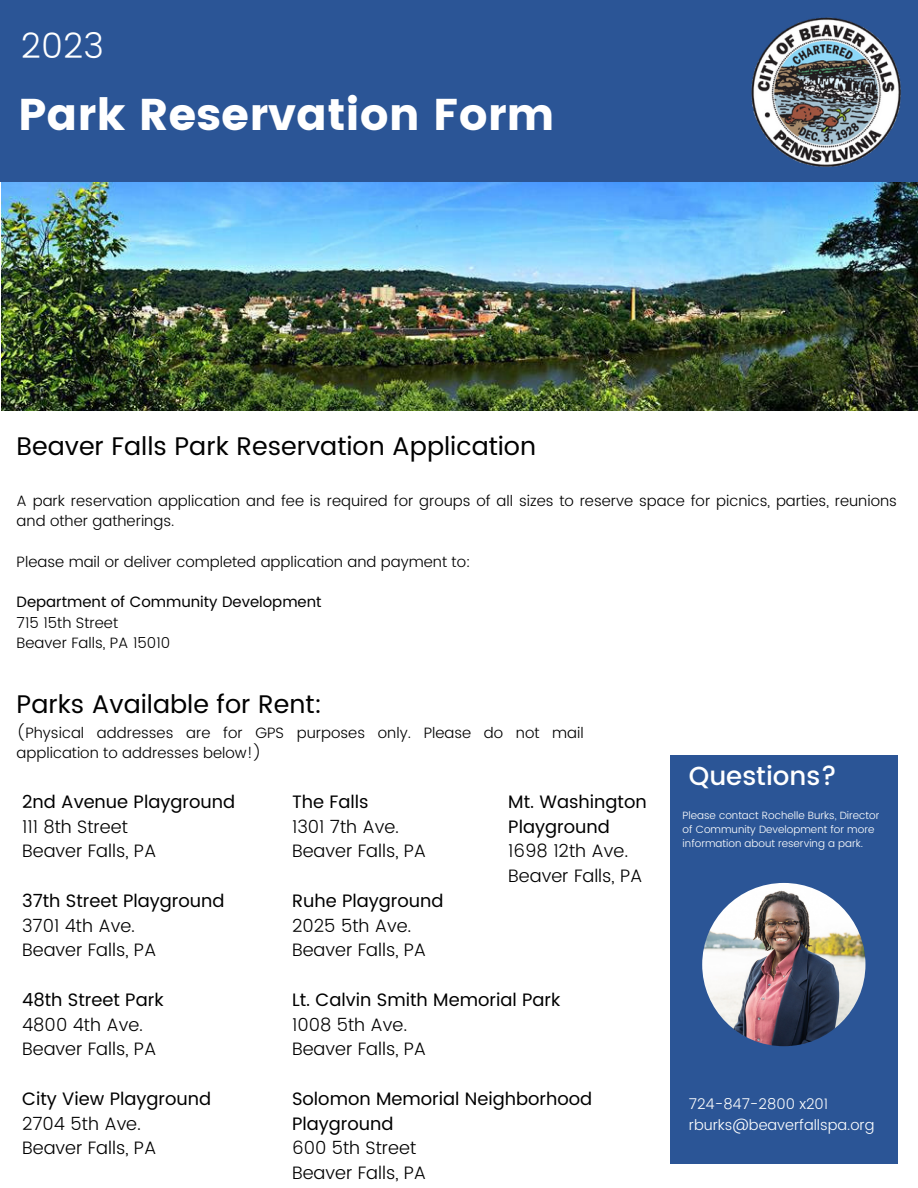
<style>
.page{position:relative;width:918px;height:1188px;background:#fff}
.page>*{position:absolute;margin:0;border:0;box-sizing:border-box;transform-origin:0 0}
.t1{font:44.4px "Poppins";color:#fff}
.t2{font:300 34.8px "Poppins";color:#fff}
.t3{font:500 26.1px "Poppins";color:#fff}
.t4{font:25.5px "Poppins";color:#000}
.t5{font:300 18px/24.8px "Poppins";color:#000}
.t6{font:18px/24.8px "Poppins";color:#000}
.t7{font:300 15px/20.2px "Poppins";color:#000}
.t8{font:15px "Poppins";color:#000}
.t9{font:300 14.7px/20.2px "Poppins";color:#fff}
.t10{font:300 10.5px/14px "Poppins";color:#fff}
</style>
<div class="page">
<img style="left:1px;top:181px;width:917px;height:230px">
<div style="left:0;top:0;width:918px;height:181px;background:#2b5596"></div>
<div style="left:670px;top:756px;width:227px;height:408px;background:#2b5596"></div>
<img style="left:751px;top:17px;width:150px;height:150px">
<img style="left:702px;top:883px;width:163px;height:163px;border-radius:50%">
<h2 class="t2" style="left:21px;top:26px;width:84px">2023</h2>
<h1 class="t1" style="left:18px;top:89px;width:538px">Park Reservation Form</h1>
<h3 class="t4" style="left:17px;top:431px;width:521px">Beaver Falls Park Reservation Application</h3>
<p class="t7" style="left:17px;top:491px;width:882px">A park reservation application and fee is required for groups of all sizes to reserve space for picnics, parties, reunions and other gatherings.</p>
<p class="t7" style="left:17px;top:551px;width:455px">Please mail or deliver completed application and payment to:</p>
<p class="t8" style="left:17px;top:593px;width:306px">Department of Community Development</p>
<p class="t7" style="left:17px;top:612px;width:155px">715 15th Street<br>Beaver Falls, PA 15010</p>
<h3 class="t4" style="left:17px;top:690px;width:307px">Parks Available for Rent:</h3>
<p class="t7" style="left:17px;top:723px;width:569px">(Physical addresses are for GPS purposes only. Please do not mail application to addresses below!)</p>
<p class="t6" style="left:292px;top:789px;width:78px">The Falls</p>
<p class="t5" style="left:292px;top:814px;width:136px">1301 7th Ave.<br>Beaver Falls, PA</p>
<p class="t6" style="left:292px;top:888px;width:153px">Ruhe Playground</p>
<p class="t5" style="left:292px;top:913px;width:136px">2025 5th Ave.<br>Beaver Falls, PA</p>
<p class="t6" style="left:292px;top:987px;width:270px">Lt. Calvin Smith Memorial Park</p>
<p class="t5" style="left:292px;top:1012px;width:136px">1008 5th Ave.<br>Beaver Falls, PA</p>
<p class="t6" style="left:292px;top:1086px;width:302px">Solomon Memorial Neighborhood<br>Playground</p>
<p class="t5" style="left:292px;top:1136px;width:136px">600 5th Street<br>Beaver Falls, PA</p>
<p class="t6" style="left:508px;top:789px;width:140px">Mt. Washington<br>Playground</p>
<p class="t5" style="left:508px;top:839px;width:136px">1698 12th Ave.<br>Beaver Falls, PA</p>
<p class="t6" style="left:22px;top:789px;width:214px">2nd Avenue Playground</p>
<p class="t5" style="left:22px;top:814px;width:136px">111 8th Street<br>Beaver Falls, PA</p>
<p class="t6" style="left:22px;top:888px;width:204px">37th Street Playground</p>
<p class="t5" style="left:22px;top:913px;width:136px">3701 4th Ave.<br>Beaver Falls, PA</p>
<p class="t6" style="left:22px;top:987px;width:143px">48th Street Park</p>
<p class="t5" style="left:22px;top:1012px;width:136px">4800 4th Ave.<br>Beaver Falls, PA</p>
<p class="t6" style="left:22px;top:1086px;width:191px">City View Playground</p>
<p class="t5" style="left:22px;top:1111px;width:136px">2704 5th Ave.<br>Beaver Falls, PA</p>
<h3 class="t3" style="left:689px;top:760px;width:150px">Questions?</h3>
<p class="t10" style="left:683px;top:808px;width:198px">Please contact Rochelle Burks, Director of Community Development for more information about reserving a park.</p>
<p class="t9" style="left:689px;top:1094px;width:187px">724-847-2800 x201 rburks@beaverfallspa.org</p>
</div>
